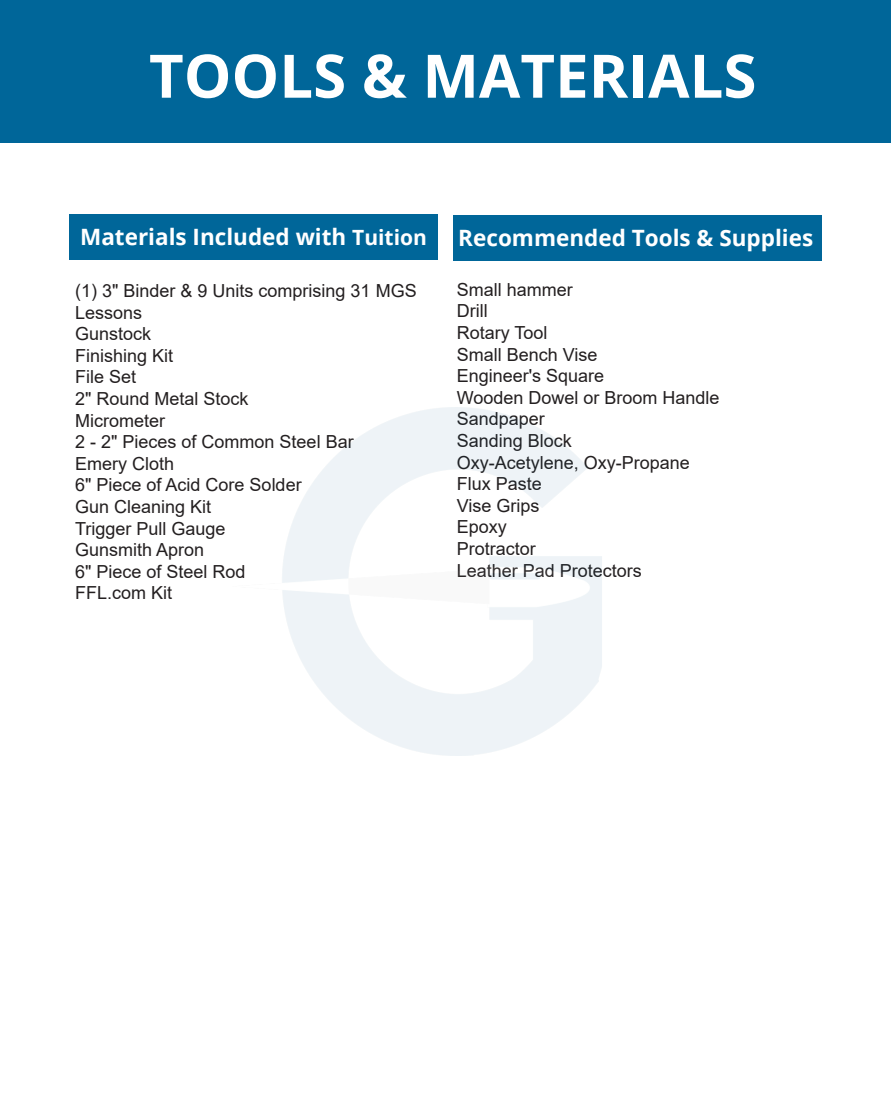
<style>
.page{position:relative;width:891px;height:1107px;background:#fff}
.page>*{position:absolute;margin:0;border:0;box-sizing:border-box;transform-origin:0 0}
.t1{font:700 60px "Open Sans";color:#fff}
.t2{font:700 22.5px "Open Sans";color:#fff}
.t3{font:18px/21.6px "Arial";color:#231f20}
.s1{font-size:21px}
</style>
<div class="page">
<div style="left:0;top:0;width:891px;height:143px;background:#069"></div>
<div style="left:69px;top:215px;width:368px;height:45px;background:#069"></div>
<div style="left:453px;top:216px;width:369px;height:45px;background:#069"></div>
<h1 class="t1" style="left:149px;top:34px;width:609px">TOOLS &amp; MATERIALS</h1>
<p class="t2" style="left:80px;top:221px;width:348px">Materials Included with <span class="s1">Tuition</span></p>
<p class="t2" style="left:458px;top:222px;width:356px">Recommended Tools &amp; Supplies</p>
<p class="t3" style="left:75px;top:280px;width:343px">(1) 3" Binder &amp; 9 Units comprising 31 MGS<br>Lessons<br>Gunstock<br>Finishing Kit<br>File Set<br>2" Round Metal Stock<br>Micrometer<br>2 - 2" Pieces of Common Steel Bar<br>Emery Cloth<br>6" Piece of Acid Core Solder<br>Gun Cleaning Kit<br>Trigger Pull Gauge<br>Gunsmith Apron<br>6" Piece of Steel Rod<br>FFL.com Kit</p>
<p class="t3" style="left:457px;top:278px;width:264px">Small hammer<br>Drill<br>Rotary Tool<br>Small Bench Vise<br>Engineer's Square<br>Wooden Dowel or Broom Handle<br>Sandpaper<br>Sanding Block<br>Oxy-Acetylene, Oxy-Propane<br>Flux Paste<br>Vise Grips<br>Epoxy<br>Protractor<br>Leather Pad Protectors</p>
</div>
